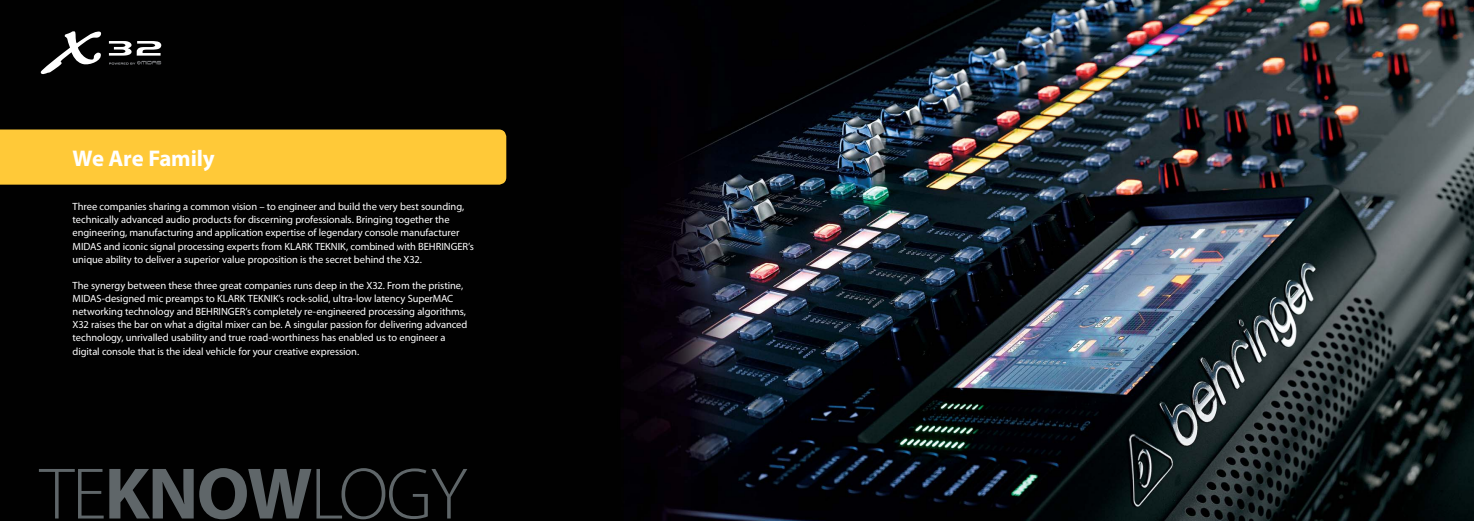
<style>
.page{position:relative;width:1474px;height:521px;background:#fff}
.page>*{position:absolute;margin:0;border:0;box-sizing:border-box;transform-origin:0 0}
.t1{font:300 73.5px "Myriad Pro";letter-spacing:-.025em;color:#5f6669}
.t2{font:700 22.75px "Myriad Pro";letter-spacing:-.005em;color:#fff}
.t3{font:10.5px/13.1px "Myriad Pro";letter-spacing:-.005em;color:#fff}
.s1{font-weight:700}
</style>
<div class="page">
<img style="left:0;top:0;width:1473px;height:521px">
<svg style="left:109px;top:41px;width:52px;height:24px"></svg>
<svg style="left:41px;top:31px;width:62px;height:43px"></svg>
<div style="left:0;top:129px;width:506px;height:56px;background:#ffc938"></div>
<h2 class="t2" style="left:73px;top:149px;width:144px">We Are Family</h2>
<p class="t3" style="left:73px;top:201px;width:403px">Three companies sharing a common vision – to engineer and build the very best sounding, technically advanced audio products for discerning professionals. Bringing together the engineering, manufacturing and application expertise of legendary console manufacturer MIDAS and iconic signal processing experts from KLARK TEKNIK, combined with BEHRINGER’s unique ability to deliver a superior value proposition is the secret behind the X32.</p>
<p class="t3" style="left:73px;top:280px;width:396px">The synergy between these three great companies runs deep in the X32. From the pristine, MIDAS-designed mic preamps to KLARK TEKNIK’s rock-solid, ultra-low latency SuperMAC networking technology and BEHRINGER’s completely re-engineered processing algorithms, X32 raises the bar on what a digital mixer can be. A singular passion for delivering advanced technology, unrivalled usability and true road-worthiness has enabled us to engineer a digital console that is the ideal vehicle for your creative expression.</p>
<h1 class="t1" style="left:40px;top:450px;width:429px">TE<span class="s1">KNOW</span>LOGY</h1>
</div>
